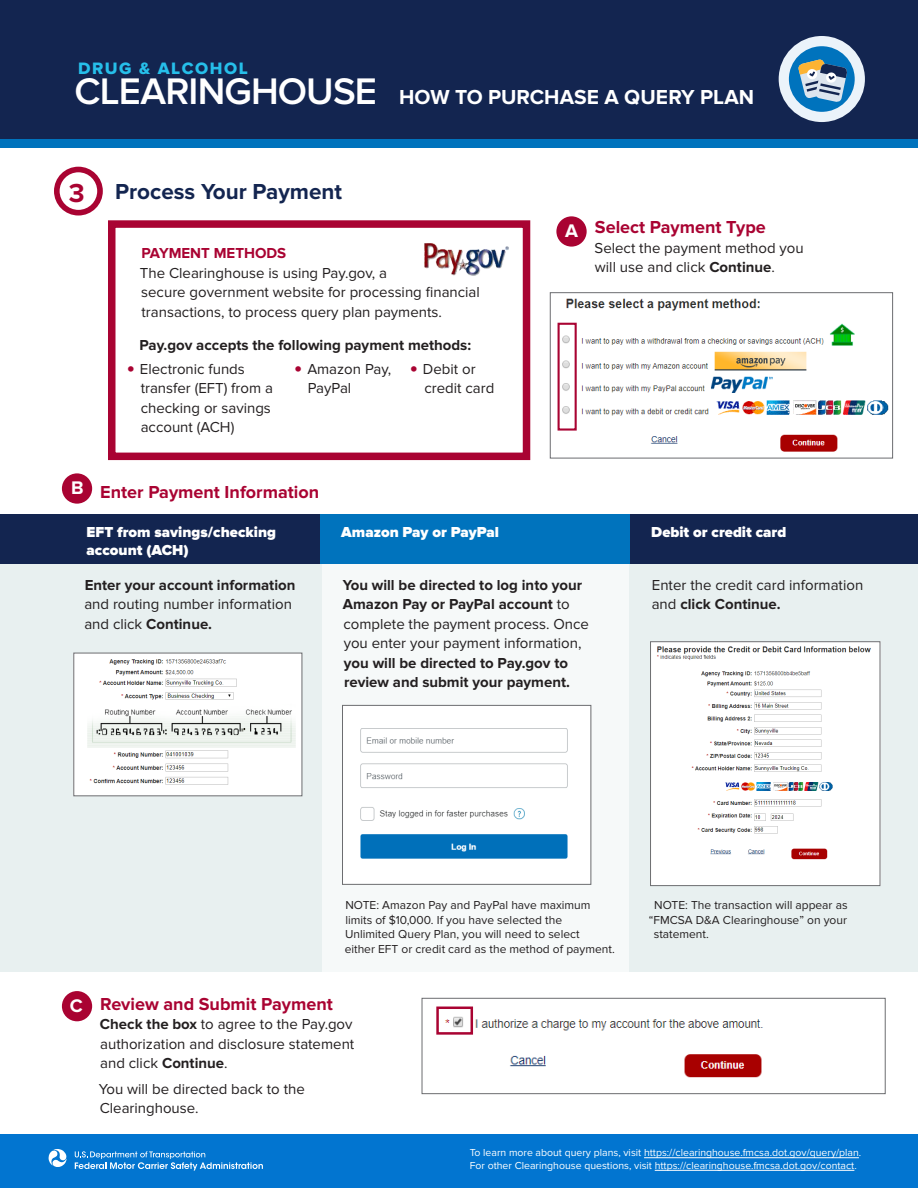
<style>
.page{position:relative;width:918px;height:1188px;background:#fff}
.page>*{position:absolute;margin:0;border:0;box-sizing:border-box;transform-origin:0 0}
.t1{font:700 27px "Proxima Nova";color:#a90332}
.No_Spacing{font:700 22.5px "Proxima Nova";color:#132550}
.t2{font:700 21px "Proxima Nova";color:#fff}
.No_Spacing-2{font:900 21px "Proxima Nova";color:#a90332}
.t3{font:700 18.9px "Proxima Nova";color:#fff}
.No_Spacing-3{font:700 18px "Proxima Nova";color:#a90332}
.t4{font:17.1px "Proxima Nova Extrabld";letter-spacing:.09em;color:#26bfea}
.No_Spacing-4{font:15px/19.5px "Proxima Nova";color:#231f20}
.No_Spacing-5{font:700 15px/19.5px "Proxima Nova";color:#231f20}
.t5{font:900 15px/18px "Proxima Nova";color:#fff}
.No_Spacing-6{font:700 15px "Proxima Nova";color:#a90332}
.No_Spacing-7{font:12px/14.4px "Proxima Nova";color:#231f20}
.t6{font:10.5px/12.6px "Proxima Nova";color:#fff}
.s1{font-weight:600;font-size:38.4px}
.s2{font-weight:700}
.s3{font-weight:400}
</style>
<div class="page">
<div style="left:0;top:0;width:918px;height:145px;background:#132550"></div>
<div style="left:0;top:139px;width:918px;height:8px;background:#0073bd"></div>
<div style="left:0;top:1134px;width:918px;height:54px;background:#0275d0"></div>
<svg style="left:48px;top:1149px;width:19px;height:18px"></svg>
<svg style="left:75px;top:1151px;width:188px;height:20px"></svg>
<hr style="left:644px;top:1157px;width:215px;height:1px;background:#fff">
<hr style="left:655px;top:1170px;width:199px;height:1px;background:#fff">
<svg style="left:784px;top:41px;width:76px;height:76px;background:#479acf"></svg>
<div style="left:779px;top:36px;width:86px;height:86px;border:10px solid #ebf3fa;border-radius:50%"></div>
<svg style="left:798px;top:59px;width:50px;height:44px;background:#799aaf"></svg>
<div style="left:313px;top:527px;width:605px;height:445px;background:#f6f9f9"></div>
<div style="left:0;top:527px;width:322px;height:445px;background:#e8f0f0"></div>
<div style="left:630px;top:527px;width:288px;height:445px;background:#e8f0f0"></div>
<div style="left:54px;top:167px;width:49px;height:49px;border:6px solid #a90332;border-radius:50%"></div>
<div style="left:556px;top:216px;width:31px;height:31px;background:#a90332;border-radius:50%"></div>
<div style="left:108px;top:220px;width:422px;height:240px;background:#fff;border:8px solid #a90332"></div>
<img style="left:557px;top:298px;width:332px;height:154px">
<div style="left:550px;top:292px;width:343px;height:166px;border:1px solid #6c6d70"></div>
<img style="left:76px;top:655px;width:224px;height:139px">
<div style="left:74px;top:653px;width:228px;height:143px;border:1px solid #6c6d70"></div>
<div style="left:558px;top:323px;width:19px;height:108px;border:2px solid #a90332"></div>
<div style="left:62px;top:991px;width:30px;height:30px;background:#a90332;border-radius:50%"></div>
<img style="left:445px;top:1016px;width:318px;height:62px">
<div style="left:422px;top:998px;width:464px;height:96px;border:1px solid #6c6d70"></div>
<div style="left:436px;top:1007px;width:37px;height:28px;border:2px solid #a90332"></div>
<img style="left:652px;top:644px;width:226px;height:240px">
<div style="left:650px;top:642px;width:230px;height:244px;border:1px solid #6c6d70"></div>
<div style="left:0;top:514px;width:325px;height:50px;background:#132550"></div>
<div style="left:601px;top:514px;width:317px;height:50px;background:#132550"></div>
<div style="left:321px;top:514px;width:309px;height:50px;background:#0073bd"></div>
<img style="left:360px;top:728px;width:208px;height:131px">
<div style="left:342px;top:705px;width:249px;height:180px;border:1px solid #6c6d70"></div>
<div style="left:62px;top:473px;width:30px;height:31px;background:#a90332;border-radius:50%"></div>
<img style="left:424px;top:243px;width:85px;height:33px">
<p class="t4" style="left:78px;top:58px;width:171px">DRUG &amp; ALCOHOL</p>
<h3 class="t2" style="left:75px;top:85px;width:681px"><span class="s1">CLEARINGHOUSE</span> HOW TO PURCHASE A QUERY PLAN</h3>
<p class="t1" style="left:69px;top:177px;width:17px">3</p>
<p class="No_Spacing" style="left:115px;top:179px;width:229px">Process Your Payment</p>
<p class="No_Spacing-6" style="left:142px;top:245px;width:146px">PAYMENT METHODS</p>
<p class="No_Spacing-4" style="left:140px;top:263px;width:342px">The Clearinghouse is using Pay.gov, a<br>secure government website for processing financial transactions, to process query plan payments.</p>
<p class="No_Spacing-5" style="left:140px;top:335px;width:333px">Pay.gov accepts the following payment methods:</p>
<p class="No_Spacing-4" style="left:140px;top:359px;width:107px">Electronic funds</p>
<p class="No_Spacing-2" style="left:127px;top:355px;width:9px">•</p>
<p class="No_Spacing-4" style="left:307px;top:359px;width:86px">Amazon Pay,</p>
<p class="No_Spacing-2" style="left:294px;top:355px;width:9px">•</p>
<p class="No_Spacing-4" style="left:423px;top:359px;width:54px">Debit or</p>
<p class="No_Spacing-2" style="left:410px;top:355px;width:9px">•</p>
<p class="No_Spacing-4" style="left:141px;top:379px;width:134px">transfer (EFT) from a checking or savings account (ACH)</p>
<p class="No_Spacing-4" style="left:308px;top:379px;width:45px">PayPal</p>
<p class="No_Spacing-4" style="left:424px;top:379px;width:72px">credit card</p>
<p class="t3" style="left:71px;top:477px;width:14px">B</p>
<p class="No_Spacing-3" style="left:100px;top:482px;width:220px">Enter Payment Information</p>
<p class="t3" style="left:565px;top:220px;width:14px">A</p>
<p class="No_Spacing-3" style="left:595px;top:217px;width:172px">Select Payment Type</p>
<p class="No_Spacing-4" style="left:595px;top:238px;width:211px">Select the payment method you will use and click <span class="s2">Continue</span>.</p>
<p class="t5" style="left:87px;top:524px;width:191px">EFT from savings/checking account (ACH)</p>
<p class="t5" style="left:341px;top:524px;width:159px">Amazon Pay or PayPal</p>
<p class="t5" style="left:651px;top:524px;width:137px">Debit or credit card</p>
<p class="No_Spacing-5" style="left:84px;top:575px;width:213px">Enter your account information <span class="s3">and routing number information and click</span> Continue.</p>
<p class="No_Spacing-5" style="left:343px;top:575px;width:248px">You will be directed to log into your Amazon Pay or PayPal account <span class="s3">to complete the payment process. Once you enter your payment information, </span>you will be directed to Pay.gov to review and submit your payment.</p>
<p class="No_Spacing-4" style="left:652px;top:575px;width:213px">Enter the credit card information and <span class="s2">click Continue.</span></p>
<p class="No_Spacing-7" style="left:345px;top:898px;width:272px">NOTE: Amazon Pay and PayPal have maximum limits of $10,000. If you have selected the<br>Unlimited Query Plan, you will need to select<br>either EFT or credit card as the method of payment.</p>
<p class="t3" style="left:70px;top:995px;width:14px">C</p>
<p class="No_Spacing-3" style="left:100px;top:993px;width:234px">Review and Submit Payment</p>
<p class="No_Spacing-4" style="left:100px;top:1015px;width:256px;text-align:justify"><span class="s2">Check the box</span> to agree to the Pay.gov authorization and disclosure statement and click <span class="s2">Continue</span>.</p>
<p class="No_Spacing-4" style="left:99px;top:1079px;width:207px">You will be directed back to the<br>Clearinghouse.</p>
<p class="No_Spacing-7" style="left:654px;top:898px;width:195px">NOTE: The transaction will appear as</p>
<p class="No_Spacing-7" style="left:649px;top:913px;width:200px">“FMCSA D&amp;A Clearinghouse” on your</p>
<p class="No_Spacing-7" style="left:654px;top:927px;width:57px">statement.</p>
<p class="t6" style="left:470px;top:1147px;width:393px">To learn more about query plans, visit https://clearinghouse.fmcsa.dot.gov/query/plan.<br>For other Clearinghouse questions, visit https://clearinghouse.fmcsa.dot.gov/contact.</p>
</div>
